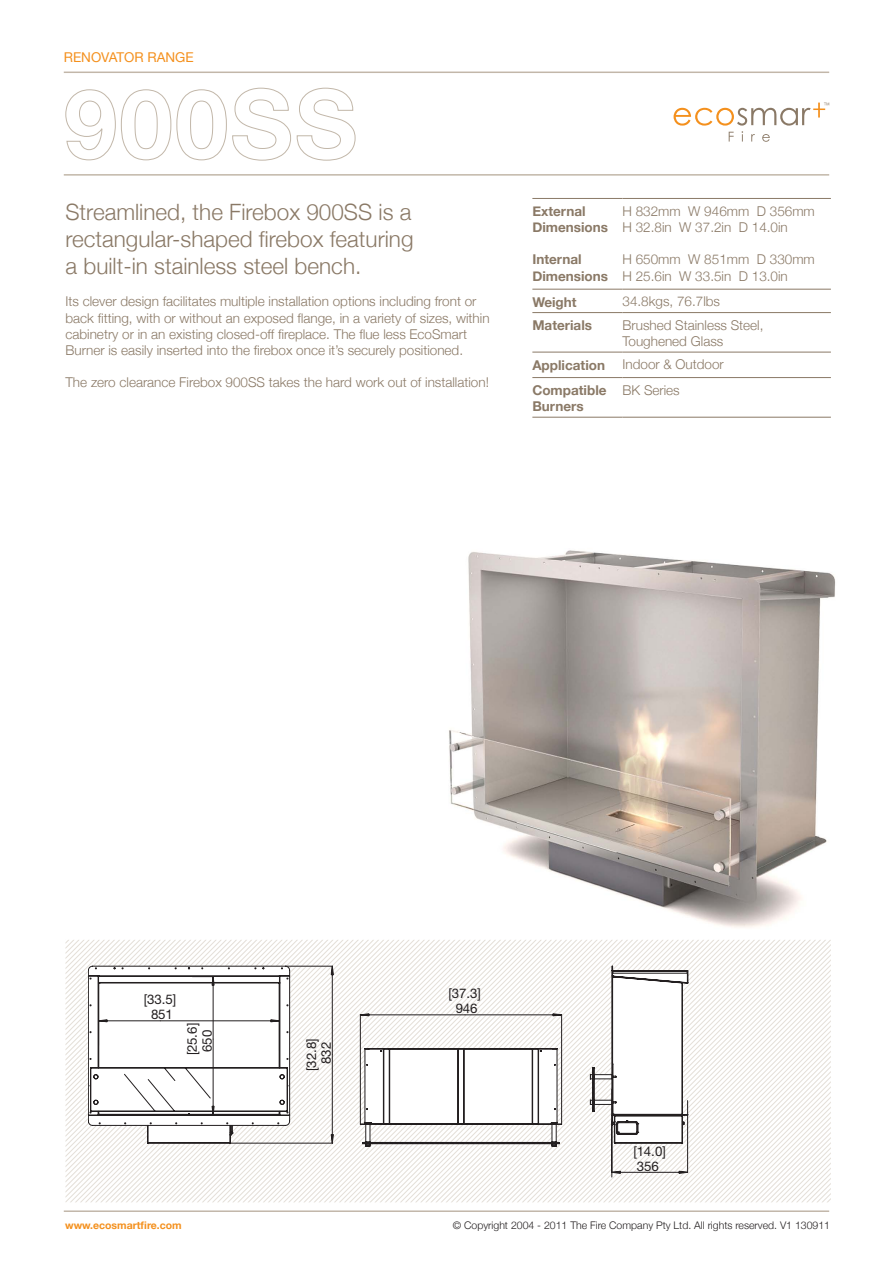
<style>
.page{position:relative;width:893px;height:1263px;background:#fff}
.page>*{position:absolute;margin:0;border:0;box-sizing:border-box;transform-origin:0 0}
.t1{font:300 22.5px/27px "Helvetica Neue";color:#8a7966;text-align:justify}
.t2{font:300 13.5px/16.2px "Helvetica Neue";color:#8a7966}
.t3{font:700 13.5px/16.2px "Helvetica Neue";color:#8a7966}
.t4{font:13.5px "Helvetica Neue";color:#f4901d}
.t5{font:13.35px/14.9px "Helvetica Neue";letter-spacing:-.005em;color:#231f20;text-align:center}
.t6{font:300 10.5px "Helvetica Neue";color:#231f20}
.t7{font:700 10.5px "Helvetica Neue";color:#f4901d}
</style>
<div class="page">
<hr style="left:64px;top:1210px;width:765px;height:2px;background:#c2b7a9">
<hr style="left:64px;top:174px;width:765px;height:2px;background:#c2b7a9">
<hr style="left:64px;top:72px;width:765px;height:1px;background:#c2b7a9">
<svg style="left:674px;top:103px;width:155px;height:39px"></svg>
<img style="left:449px;top:550px;width:387px;height:378px">
<hr style="left:532px;top:198px;width:90px;height:1px;background:#8a7966">
<hr style="left:622px;top:198px;width:209px;height:1px;background:#8a7966">
<hr style="left:532px;top:289px;width:90px;height:1px;background:#8a7966">
<hr style="left:622px;top:289px;width:209px;height:1px;background:#8a7966">
<hr style="left:532px;top:312px;width:90px;height:1px;background:#8a7966">
<hr style="left:622px;top:312px;width:209px;height:1px;background:#8a7966">
<hr style="left:532px;top:352px;width:90px;height:1px;background:#8a7966">
<hr style="left:622px;top:352px;width:209px;height:1px;background:#8a7966">
<hr style="left:532px;top:377px;width:90px;height:1px;background:#8a7966">
<hr style="left:622px;top:377px;width:209px;height:1px;background:#8a7966">
<hr style="left:532px;top:417px;width:90px;height:1px;background:#8a7966">
<hr style="left:622px;top:417px;width:209px;height:1px;background:#8a7966">
<svg style="left:65px;top:87px;width:291px;height:74px"></svg>
<svg style="left:362px;top:1144px;width:199px;height:2px"></svg>
<svg style="left:65px;top:940px;width:215px;height:262px"></svg>
<svg style="left:88px;top:966px;width:502px;height:178px"></svg>
<svg style="left:360px;top:970px;width:230px;height:174px"></svg>
<svg style="left:360px;top:1013px;width:202px;height:3px"></svg>
<svg style="left:590px;top:940px;width:241px;height:262px"></svg>
<p class="t4" style="left:64px;top:50px;width:131px">RENOVATOR RANGE</p>
<h1 class="t1" style="left:65px;top:198px;width:350px">Streamlined, the Firebox 900SS is a rectangular-shaped firebox featuring a built-in stainless steel bench.</h1>
<p class="t2" style="left:65px;top:293px;width:426px">Its clever design facilitates multiple installation options including front or back fitting, with or without an exposed flange, in a variety of sizes, within cabinetry or in an existing closed-off fireplace. The flue less EcoSmart Burner is easily inserted into the firebox once it’s securely positioned.</p>
<p class="t2" style="left:65px;top:374px;width:425px">The zero clearance Firebox 900SS takes the hard work out of installation!</p>
<p class="t3" style="left:532px;top:203px;width:77px">External<br>Dimensions</p>
<p class="t3" style="left:532px;top:251px;width:77px">Internal<br>Dimensions</p>
<p class="t2" style="left:622px;top:203px;width:194px">H 832mm W 946mm D 356mm<br>H 32.8in W 37.2in D 14.0in</p>
<p class="t2" style="left:622px;top:251px;width:194px">H 650mm W 851mm D 330mm<br>H 25.6in W 33.5in D 13.0in</p>
<p class="t3" style="left:532px;top:293px;width:46px">Weight</p>
<p class="t2" style="left:622px;top:293px;width:99px">34.8kgs, 76.7lbs</p>
<p class="t3" style="left:532px;top:317px;width:61px">Materials</p>
<p class="t2" style="left:622px;top:317px;width:143px">Brushed Stainless Steel,<br>Toughened Glass</p>
<p class="t3" style="left:532px;top:356px;width:74px">Application</p>
<p class="t2" style="left:622px;top:356px;width:103px">Indoor &amp; Outdoor</p>
<p class="t3" style="left:532px;top:382px;width:76px">Compatible<br>Burners</p>
<p class="t2" style="left:622px;top:382px;width:59px">BK Series</p>
<p class="t5" style="left:144px;top:992px;width:34px">[33.5]<br>851</p>
<p class="t5" style="left:184px;top:1055px;width:34px;text-align:left;rotate:-90deg">[25.6]<br>650</p>
<p class="t5" style="left:304px;top:1071px;width:34px;rotate:-90deg">[32.8]<br>832</p>
<p class="t5" style="left:448px;top:986px;width:34px">[37.3]<br>946</p>
<p class="t5" style="left:633px;top:1144px;width:34px;text-align:left">[14.0]<br>356</p>
<p class="t7" style="left:65px;top:1219px;width:118px">www.ecosmartfire.com</p>
<p class="t6" style="left:453px;top:1219px;width:379px">© Copyright 2004 - 2011 The Fire Company Pty Ltd. All rights reserved. V1 130911</p>
</div>
